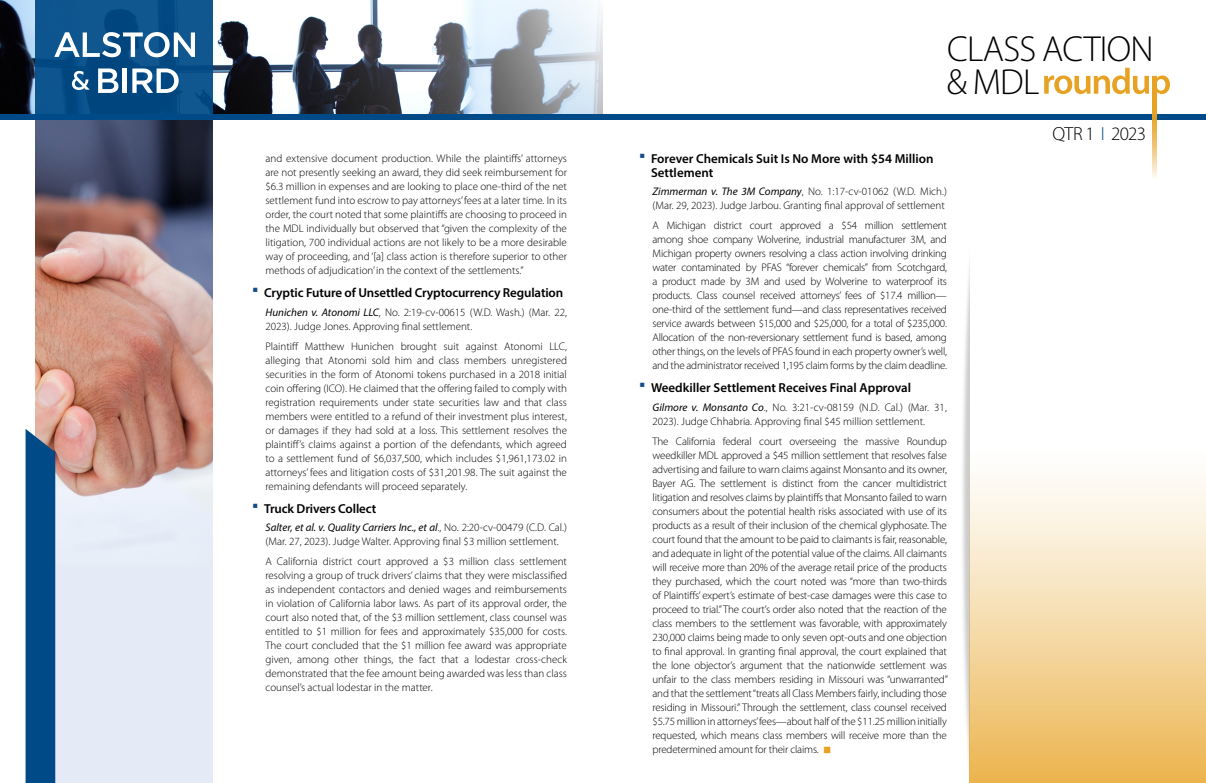
<style>
.page{position:relative;width:1206px;height:783px;background:#fff}
.page>*{position:absolute;margin:0;border:0;box-sizing:border-box;transform-origin:0 0}
.t1{font:300 36.3px/33.1px "Myriad Pro";letter-spacing:-.02em;color:#000}
.t2{font:300 19px "Myriad Pro";letter-spacing:-.04em;color:#000}
.t3{font:600 13px/14px "Myriad Pro";letter-spacing:-.005em;color:#000}
.body{font:300 11px/14px "Myriad Pro";color:#000;text-align:justify}
.Case_Name{font:300 11px/14px "Myriad Pro";color:#000}
.s1{font-weight:400;font-style:italic}
.s2{color:#004b87}
.s3{color:#e7a223}
</style>
<div class="page">
<div style="left:36px;top:0;width:177px;height:783px;background:#e4eaf6"></div>
<img style="left:36px;top:120px;width:177px;height:445px">
<img style="left:0;top:0;width:603px;height:114px">
<div style="left:0;top:114px;width:634px;height:6px;background:#004b87"></div>
<div style="left:630px;top:114px;width:576px;height:6px;background:#004b87"></div>
<div style="left:26px;top:429px;width:29px;height:354px;background:#004b87"></div>
<div style="left:36px;top:0;width:177px;height:119px;background:linear-gradient(to right,#095089,#0b5189)"></div>
<svg style="left:54px;top:32px;width:141px;height:25px;background:#6994b7"></svg>
<svg style="left:72px;top:71px;width:18px;height:19px"></svg>
<svg style="left:98px;top:69px;width:20px;height:24px"></svg>
<hr style="left:123px;top:69px;width:4px;height:24px;background:#fff">
<svg style="left:132px;top:69px;width:47px;height:24px"></svg>
<svg style="left:1152px;top:101px;width:5px;height:77px"></svg>
<svg style="left:1044px;top:68px;width:126px;height:33px"></svg>
<img style="left:962px;top:263px;width:8px;height:520px">
<svg style="left:970px;top:478px;width:236px;height:305px;background:#f4d9a6"></svg>
<p class="body" style="left:266px;top:152px;width:303px">and extensive document production. While the plaintiffs’ attorneys are not presently seeking an award, they did seek reimbursement for $6.3 million in expenses and are looking to place one-third of the net settlement fund into escrow to pay attorneys’ fees at a later time. In its order, the court noted that some plaintiffs are choosing to proceed in the MDL individually but observed that “given the complexity of the litigation, 700 individual actions are not likely to be a more desirable way of proceeding, and ‘[a] class action is therefore superior to other methods of adjudication’ in the context of the settlements.”</p>
<p class="t3" style="left:264px;top:286px;width:301px">Cryptic Future of Unsettled Cryptocurrency Regulation</p>
<p class="Case_Name" style="left:266px;top:305px;width:303px"><span class="s1">Hunichen v. Atonomi LLC</span>, No. 2:19-cv-00615 (W.D. Wash.) (Mar. 22,<br>2023). Judge Jones. Approving final settlement.</p>
<p class="body" style="left:266px;top:339px;width:303px">Plaintiff Matthew Hunichen brought suit against Atonomi LLC, alleging that Atonomi sold him and class members unregistered securities in the form of Atonomi tokens purchased in a 2018 initial coin offering (ICO). He claimed that the offering failed to comply with registration requirements under state securities law and that class members were entitled to a refund of their investment plus interest, or damages if they had sold at a loss. This settlement resolves the plaintiff’s claims against a portion of the defendants, which agreed to a settlement fund of $6,037,500, which includes $1,961,173.02 in attorneys’ fees and litigation costs of $31,201.98. The suit against the remaining defendants will proceed separately.</p>
<p class="t3" style="left:264px;top:501px;width:114px">Truck Drivers Collect</p>
<p class="Case_Name" style="left:266px;top:521px;width:303px"><span class="s1">Salter, et al. v. Quality Carriers Inc., et al</span>., No. 2:20-cv-00479 (C.D. Cal.) (Mar. 27, 2023). Judge Walter. Approving final $3 million settlement.</p>
<p class="body" style="left:266px;top:555px;width:303px">A California district court approved a $3 million class settlement resolving a group of truck drivers’ claims that they were misclassified as independent contactors and denied wages and reimbursements in violation of California labor laws. As part of its approval order, the court also noted that, of the $3 million settlement, class counsel was entitled to $1 million for fees and approximately $35,000 for costs.<br>The court concluded that the $1 million fee award was appropriate given, among other things, the fact that a lodestar cross-check demonstrated that the fee amount being awarded was less than class counsel’s actual lodestar in the matter.</p>
<h1 class="t1" style="left:947px;top:32px;width:208px">CLASS ACTION &amp; MDL</h1>
<h2 class="t2" style="left:1053px;top:122px;width:95px">QTR 1 <span class="s2">I</span> 2023</h2>
<p class="t3" style="left:651px;top:151px;width:284px">Forever Chemicals Suit Is No More with $54 Million<br>Settlement</p>
<p class="Case_Name" style="left:652px;top:184px;width:296px"><span class="s1">Zimmerman v. The 3M Company</span>, No. 1:17-cv-01062 (W.D. Mich.) (Mar. 29, 2023). Judge Jarbou. Granting final approval of settlement</p>
<p class="body" style="left:652px;top:218px;width:296px">A Michigan district court approved a $54 million settlement among shoe company Wolverine, industrial manufacturer 3M, and Michigan property owners resolving a class action involving drinking water contaminated by PFAS “forever chemicals” from Scotchgard, a product made by 3M and used by Wolverine to waterproof its products. Class counsel received attorneys’ fees of $17.4 million— one-third of the settlement fund—and class representatives received service awards between $15,000 and $25,000, for a total of $235,000.<br>Allocation of the non-reversionary settlement fund is based, among other things, on the levels of PFAS found in each property owner’s well, and the administrator received 1,195 claim forms by the claim deadline.</p>
<p class="t3" style="left:651px;top:381px;width:262px">Weedkiller Settlement Receives Final Approval</p>
<p class="Case_Name" style="left:652px;top:400px;width:296px"><span class="s1">Gilmore v. Monsanto Co</span>., No. 3:21-cv-08159 (N.D. Cal.) (Mar. 31,<br>2023). Judge Chhabria. Approving final $45 million settlement.</p>
<p class="body" style="left:652px;top:434px;width:297px">The California federal court overseeing the massive Roundup weedkiller MDL approved a $45 million settlement that resolves false advertising and failure to warn claims against Monsanto and its owner, Bayer AG. The settlement is distinct from the cancer multidistrict litigation and resolves claims by plaintiffs that Monsanto failed to warn consumers about the potential health risks associated with use of its products as a result of their inclusion of the chemical glyphosate. The court found that the amount to be paid to claimants is fair, reasonable, and adequate in light of the potential value of the claims. All claimants will receive more than 20% of the average retail price of the products they purchased, which the court noted was “more than two-thirds of Plaintiffs’ expert’s estimate of best-case damages were this case to proceed to trial.” The court’s order also noted that the reaction of the class members to the settlement was favorable, with approximately 230,000 claims being made to only seven opt-outs and one objection to final approval. In granting final approval, the court explained that the lone objector’s argument that the nationwide settlement was unfair to the class members residing in Missouri was “unwarranted” and that the settlement “treats all Class Members fairly, including those residing in Missouri.” Through the settlement, class counsel received $5.75 million in attorneys’fees—about half of the $11.25 million initially requested, which means class members will receive more than the predetermined amount for their claims. <span class="s3">■</span></p>
</div>
